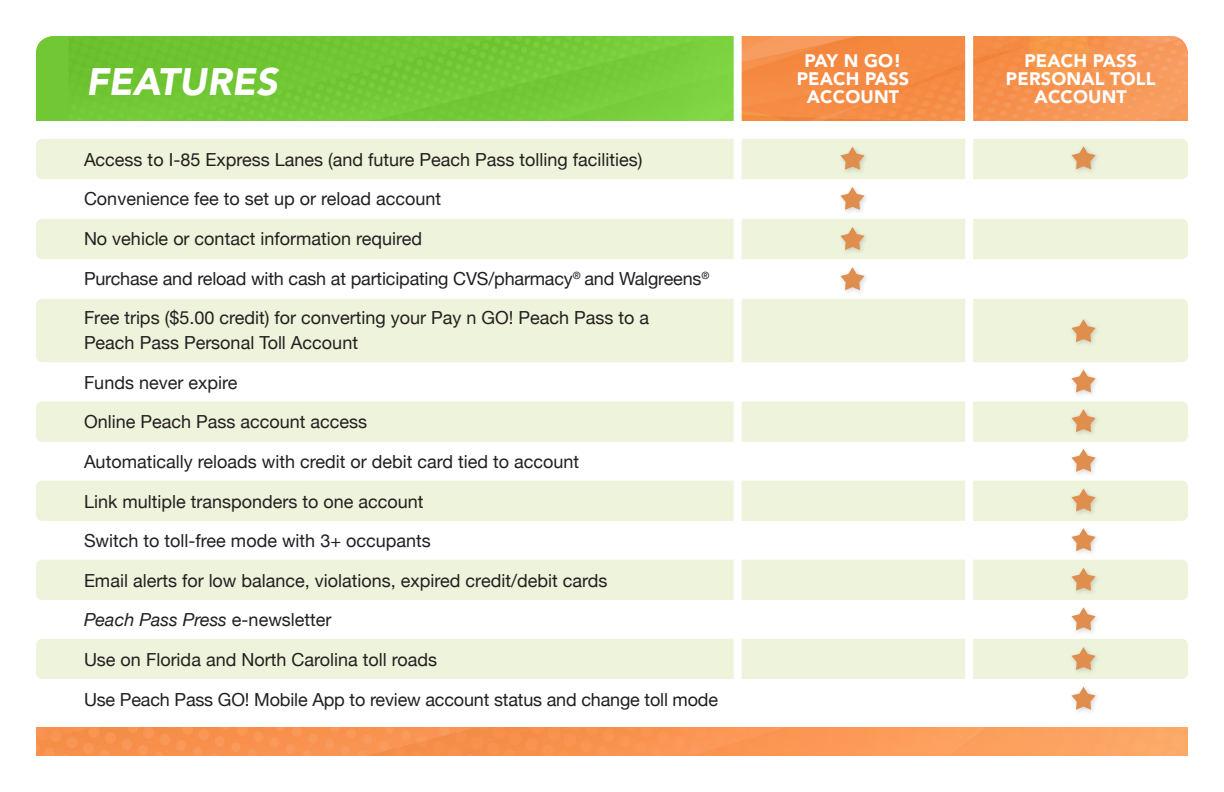
<style>
.page{position:relative;width:1224px;height:792px;background:#fff}
.page>*{position:absolute;margin:0;border:0;box-sizing:border-box;transform-origin:0 0}
.t1{font:italic 900 38px "Avenir";color:#fff}
.t2{font:18px "Helvetica Neue";color:#231f20}
.t3{font:900 18px/18px "Avenir";letter-spacing:.01em;color:#fff;text-align:center}
.t4{font:italic 18px "Helvetica Neue";color:#231f20}
.s1{font-style:normal}
</style>
<div class="page">
<div style="left:838px;top:265px;width:32px;height:31px;background:#231f20;opacity:.19"></div>
<svg style="left:840px;top:267px;width:25px;height:23px"></svg>
<div style="left:36px;top:299px;width:1152px;height:63px;background:#eef3db;border-radius:6px"></div>
<div style="left:36px;top:219px;width:1152px;height:40px;background:#eef3db;border-radius:6px"></div>
<div style="left:36px;top:402px;width:1152px;height:40px;background:#eef3db;border-radius:6px"></div>
<div style="left:36px;top:481px;width:1152px;height:40px;background:#eef3db;border-radius:6px"></div>
<div style="left:36px;top:560px;width:1152px;height:40px;background:#eef3db;border-radius:6px"></div>
<div style="left:36px;top:639px;width:1152px;height:40px;background:#eef3db;border-radius:6px"></div>
<div style="left:36px;top:139px;width:1152px;height:40px;background:#eef3db;border-radius:6px"></div>
<svg style="left:840px;top:187px;width:25px;height:23px"></svg>
<svg style="left:840px;top:147px;width:25px;height:23px"></svg>
<svg style="left:840px;top:227px;width:25px;height:23px"></svg>
<svg style="left:1071px;top:146px;width:25px;height:23px"></svg>
<svg style="left:1071px;top:370px;width:25px;height:23px"></svg>
<svg style="left:1071px;top:409px;width:25px;height:23px"></svg>
<svg style="left:1071px;top:449px;width:25px;height:23px"></svg>
<div style="left:1069px;top:486px;width:32px;height:31px;background:#231f20;opacity:.19"></div>
<svg style="left:1071px;top:488px;width:25px;height:23px"></svg>
<div style="left:1069px;top:526px;width:32px;height:31px;background:#231f20;opacity:.19"></div>
<svg style="left:1071px;top:528px;width:25px;height:23px"></svg>
<svg style="left:1071px;top:568px;width:25px;height:23px"></svg>
<svg style="left:1071px;top:687px;width:25px;height:23px"></svg>
<svg style="left:1071px;top:647px;width:25px;height:23px"></svg>
<img style="left:742px;top:36px;width:446px;height:85px">
<img style="left:36px;top:36px;width:698px;height:85px">
<div style="left:965px;top:0;width:8px;height:714px;background:#fff"></div>
<div style="left:734px;top:0;width:8px;height:714px;background:#fff"></div>
<img style="left:36px;top:727px;width:1152px;height:29px">
<svg style="left:1071px;top:319px;width:25px;height:23px"></svg>
<div style="left:1069px;top:605px;width:32px;height:31px;background:#231f20;opacity:.19"></div>
<svg style="left:1071px;top:607px;width:25px;height:23px"></svg>
<p class="t1" style="left:86px;top:59px;width:193px">FEATURES</p>
<p class="t2" style="left:84px;top:149px;width:560px">Access to I-85 Express Lanes (and future Peach Pass tolling facilities)</p>
<p class="t2" style="left:84px;top:188px;width:359px">Convenience fee to set up or reload account</p>
<p class="t2" style="left:84px;top:228px;width:340px">No vehicle or contact information required</p>
<p class="t2" style="left:84px;top:267px;width:627px">Purchase and reload with cash at participating CVS/pharmacy<sup>®</sup> and Walgreens<sup>®</sup></p>
<p class="t2" style="left:84px;top:307px;width:567px">Free trips ($5.00 credit) for converting your Pay n GO! Peach Pass to a</p>
<p class="t2" style="left:84px;top:332px;width:276px">Peach Pass Personal Toll Account</p>
<p class="t2" style="left:84px;top:372px;width:155px">Funds never expire</p>
<p class="t2" style="left:84px;top:411px;width:285px">Online Peach Pass account access</p>
<p class="t2" style="left:84px;top:451px;width:497px">Automatically reloads with credit or debit card tied to account</p>
<p class="t2" style="left:84px;top:490px;width:341px">Link multiple transponders to one account</p>
<p class="t2" style="left:84px;top:530px;width:348px">Switch to toll-free mode with 3+ occupants</p>
<p class="t2" style="left:84px;top:570px;width:525px">Email alerts for low balance, violations, expired credit/debit cards</p>
<p class="t4" style="left:84px;top:609px;width:249px">Peach Pass Press <span class="s1">e-newsletter</span></p>
<p class="t2" style="left:84px;top:649px;width:355px">Use on Florida and North Carolina toll roads</p>
<p class="t2" style="left:84px;top:688px;width:636px">Use Peach Pass GO! Mobile App to review account status and change toll mode</p>
<p class="t3" style="left:797px;top:52px;width:114px">PAY N GO!<br>PEACH PASS</p>
<p class="t3" style="left:807px;top:88px;width:94px">ACCOUNT</p>
<p class="t3" style="left:1024px;top:52px;width:114px">PEACH PASS</p>
<p class="t3" style="left:1006px;top:70px;width:151px">PERSONAL TOLL</p>
<p class="t3" style="left:1035px;top:88px;width:94px">ACCOUNT</p>
</div>
